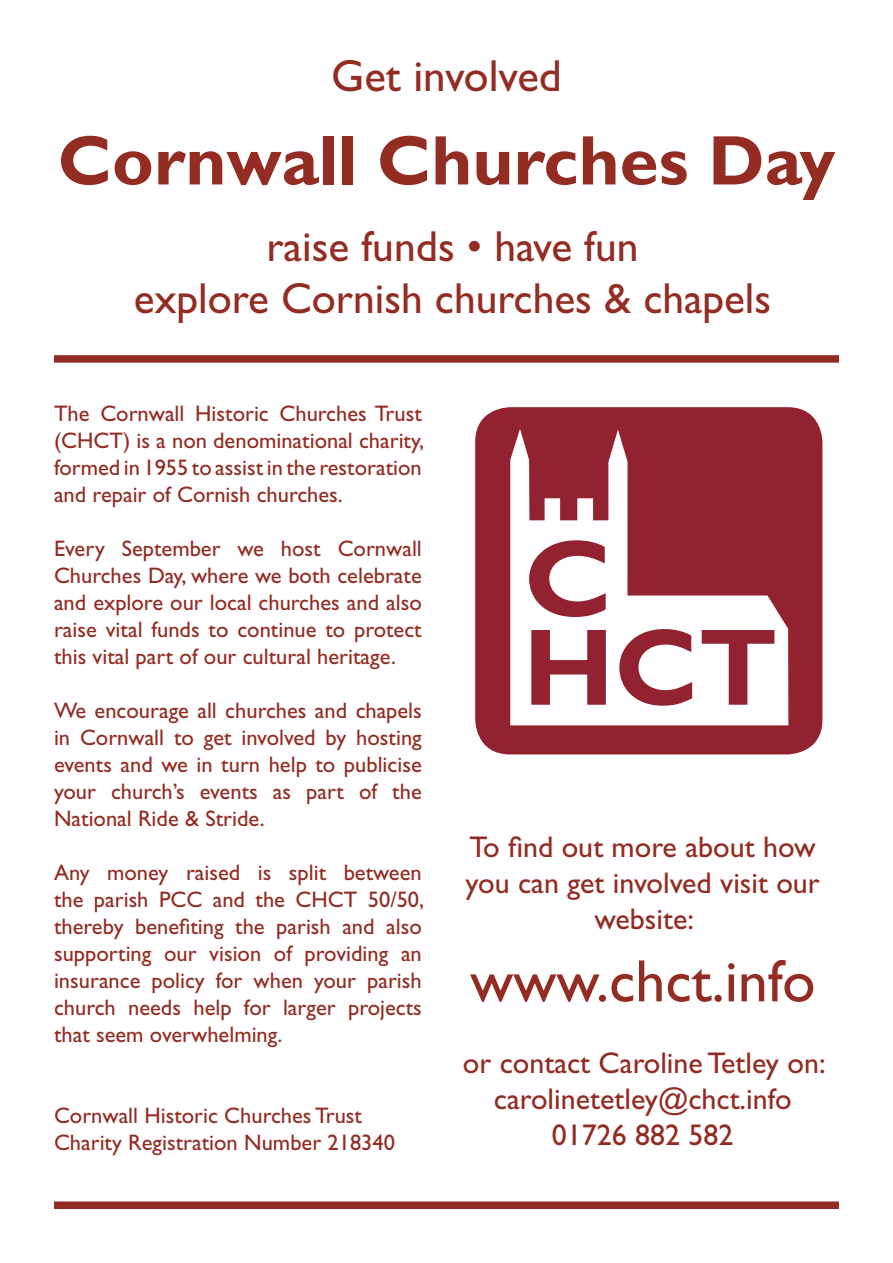
<style>
.page{position:relative;width:893px;height:1263px;background:#fff}
.page>*{position:absolute;margin:0;border:0;box-sizing:border-box;transform-origin:0 0}
.t1{font:700 109.5px "Gill Sans Std";color:#92222f}
.t2{font:700 70.5px "Gill Sans Std";color:#932c23}
.t3{font:60px "Gill Sans Std";color:#932c23}
.t4{font:45px "Gill Sans Std";color:#932c23}
.t5{font:43.5px "Gill Sans Std";color:#932c23}
.t6{font:30px/36px "Gill Sans Std";color:#932c23;text-align:center}
.t7{font:22.5px/27px "Gill Sans Std";color:#932c23;text-align:justify}
</style>
<div class="page">
<div style="left:475px;top:407px;width:347px;height:347px;background:#92222f;border-radius:35px"></div>
<svg style="left:510px;top:429px;width:278px;height:296px;fill:#fff"></svg>
<svg style="left:529px;top:540px;width:77px;height:77px"></svg>
<div style="left:54px;top:355px;width:785px;height:8px;background:#932c23"></div>
<div style="left:54px;top:1201px;width:785px;height:8px;background:#932c23"></div>
<p class="t4" style="left:331px;top:50px;width:232px">Get involved</p>
<p class="t2" style="left:58px;top:119px;width:779px">Cornwall Churches Day</p>
<p class="t5" style="left:266px;top:221px;width:374px">raise funds • have fun</p>
<p class="t5" style="left:134px;top:273px;width:639px">explore Cornish churches &amp; chapels</p>
<p class="t7" style="left:54px;top:400px;width:372px">The Cornwall Historic Churches Trust (CHCT) is a non denominational charity, formed in 1955 to assist in the restoration and repair of Cornish churches.</p>
<p class="t7" style="left:54px;top:535px;width:369px">Every September we host Cornwall Churches Day, where we both celebrate and explore our local churches and also raise vital funds to continue to protect this vital part of our cultural heritage.</p>
<p class="t7" style="left:54px;top:697px;width:369px">We encourage all churches and chapels in Cornwall to get involved by hosting events and we in turn help to publicise your church’s events as part of the National Ride &amp; Stride.</p>
<p class="t7" style="left:54px;top:859px;width:372px">Any money raised is split between the parish PCC and the CHCT 50/50, thereby benefiting the parish and also supporting our vision of providing an insurance policy for when your parish church needs help for larger projects that seem overwhelming.</p>
<p class="t7" style="left:54px;top:1102px;width:310px">Cornwall Historic Churches Trust</p>
<p class="t7" style="left:54px;top:1129px;width:343px">Charity Registration Number 218340</p>
<p class="t1" style="left:523px;top:603px;width:256px">HCT</p>
<p class="t6" style="left:466px;top:829px;width:356px">To find out more about how you can get involved visit our website:</p>
<p class="t3" style="left:470px;top:947px;width:347px">www.chct.info</p>
<p class="t6" style="left:463px;top:1045px;width:364px">or contact Caroline Tetley on: carolinetetley@chct.info</p>
<p class="t6" style="left:552px;top:1117px;width:183px">01726 882 582</p>
</div>
